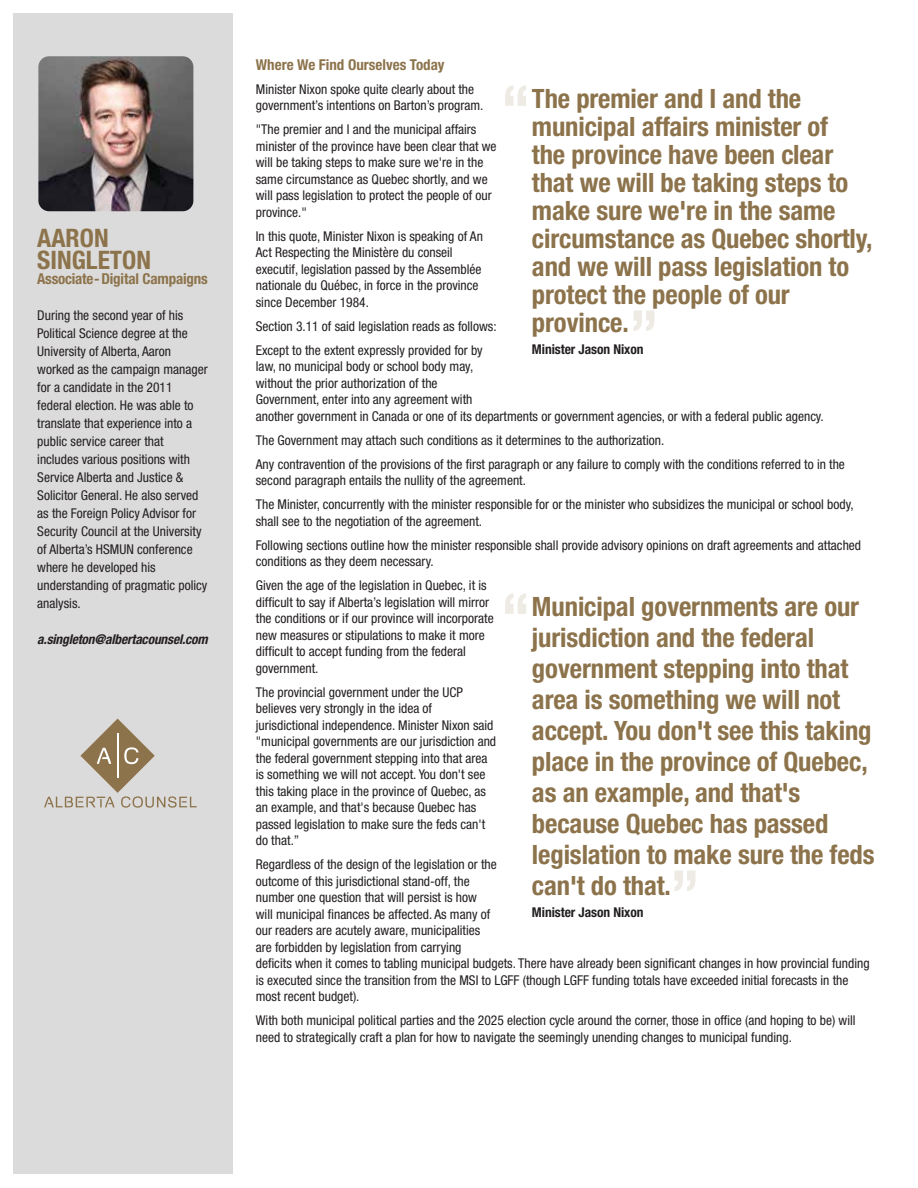
<style>
.page{position:relative;width:918px;height:1188px;background:#fff}
.page>*{position:absolute;margin:0;border:0;box-sizing:border-box;transform-origin:0 0}
.t1{font:700 condensed 64.05px "Helvetica Neue LT Std";color:#eeeae4}
.t2{font:700 condensed 26.7px/31px "Helvetica Neue LT Std";letter-spacing:-.005em;color:#8c734b}
.t3{font:700 condensed 25.5px/22.5px "Helvetica Neue LT Std";color:#8c734b}
.t4{font:700 condensed 15px "Helvetica Neue LT Std";letter-spacing:-.01em;color:#8c734b}
.t5{font:condensed 13.5px/16.5px "Helvetica Neue LT Std";color:#231f20}
.t6{font:700 condensed 13.5px "Helvetica Neue LT Std";letter-spacing:-.005em;color:#231f20}
.t7{font:italic 700 condensed 13.5px "Helvetica Neue LT Std";letter-spacing:-.015em;color:#231f20}
</style>
<div class="page">
<div style="left:14px;top:14px;width:219px;height:1160px;background:#dcdbdb"></div>
<svg style="left:44px;top:719px;width:153px;height:89px"></svg>
<img style="left:38px;top:56px;width:155px;height:155px">
<h3 class="t3" style="left:37px;top:226px;width:115px">AARON<br>SINGLETON</h3>
<p class="t4" style="left:37px;top:270px;width:172px">Associate - Digital Campaigns</p>
<p class="t5" style="left:37px;top:306px;width:172px;line-height:18px">During the second year of his<br>Political Science degree at the<br>University of Alberta, Aaron worked as the campaign manager for a candidate in the 2011 federal election. He was able to translate that experience into a public service career that includes various positions with<br>Service Alberta and Justice &amp;<br>Solicitor General. He also served as the Foreign Policy Advisor for<br>Security Council at the University of Alberta’s HSMUN conference where he developed his understanding of pragmatic policy analysis.</p>
<p class="t7" style="left:37px;top:631px;width:172px">a.singleton@albertacounsel.com</p>
<p class="t4" style="left:256px;top:55px;width:190px">Where We Find Ourselves Today</p>
<p class="t5" style="left:256px;top:81px;width:229px">Minister Nixon spoke quite clearly about the government’s intentions on Barton’s program.</p>
<p class="t5" style="left:256px;top:121px;width:242px">"The premier and I and the municipal affairs minister of the province have been clear that we will be taking steps to make sure we're in the same circumstance as Quebec shortly, and we will pass legislation to protect the people of our province."</p>
<p class="t5" style="left:256px;top:228px;width:229px">In this quote, Minister Nixon is speaking of An Act Respecting the Ministère du conseil executif, legislation passed by the Assemblée nationale du Québec, in force in the province since December 1984.</p>
<p class="t5" style="left:256px;top:314px;width:242px;line-height:24px">Section 3.11 of said legislation reads as follows:<br>Except to the extent expressly provided for by</p>
<p class="t5" style="left:256px;top:358px;width:570px">law, no municipal body or school body may,<br>without the prior authorization of the<br>Government, enter into any agreement with<br>another government in Canada or one of its departments or government agencies, or with a federal public agency.</p>
<p class="t5" style="left:256px;top:428px;width:591px;line-height:24px">The Government may attach such conditions as it determines to the authorization.<br>Any contravention of the provisions of the first paragraph or any failure to comply with the conditions referred to in the</p>
<p class="t5" style="left:256px;top:468px;width:599px;line-height:24px">second paragraph entails the nullity of the agreement.<br>The Minister, concurrently with the minister responsible for or the minister who subsidizes the municipal or school body,</p>
<p class="t5" style="left:256px;top:509px;width:607px;line-height:24px">shall see to the negotiation of the agreement.<br>Following sections outline how the minister responsible shall provide advisory opinions on draft agreements and attached</p>
<p class="t5" style="left:256px;top:549px;width:232px;line-height:24px">conditions as they deem necessary.<br>Given the age of the legislation in Quebec, it is</p>
<p class="t5" style="left:256px;top:594px;width:239px">difficult to say if Alberta’s legislation will mirror the conditions or if our province will incorporate new measures or stipulations to make it more difficult to accept funding from the federal government.</p>
<p class="t5" style="left:256px;top:684px;width:242px">The provincial government under the UCP believes very strongly in the idea of jurisdictional independence. Minister Nixon said "municipal governments are our jurisdiction and the federal government stepping into that area is something we will not accept. You don't see this taking place in the province of Quebec, as an example, and that's because Quebec has passed legislation to make sure the feds can't do that.”</p>
<p class="t5" style="left:256px;top:856px;width:615px">Regardless of the design of the legislation or the<br>outcome of this jurisdictional stand-off, the<br>number one question that will persist is how<br>will municipal finances be affected. As many of<br>our readers are acutely aware, municipalities<br>are forbidden by legislation from carrying<br>deficits when it comes to tabling municipal budgets. There have already been significant changes in how provincial funding is executed since the transition from the MSI to LGFF (though LGFF funding totals have exceeded initial forecasts in the most recent budget).</p>
<p class="t5" style="left:256px;top:1012px;width:601px">With both municipal political parties and the 2025 election cycle around the corner, those in office (and hoping to be) will need to strategically craft a plan for how to navigate the seemingly unending changes to municipal funding.</p>
<h1 class="t1" style="left:501px;top:69px;width:31px">“</h1>
<p class="t2" style="left:532px;top:84px;width:342px;line-height:28px">The premier and I and the municipal affairs minister of<br>the province have been clear that we will be taking steps to make sure we're in the same circumstance as Quebec shortly, and we will pass legislation to protect the people of our province.</p>
<p class="t6" style="left:532px;top:341px;width:113px">Minister Jason Nixon</p>
<h1 class="t1" style="left:629px;top:295px;width:31px">”</h1>
<h1 class="t1" style="left:501px;top:577px;width:31px">“</h1>
<p class="t2" style="left:532px;top:590px;width:344px">Municipal governments are our jurisdiction and the federal government stepping into that area is something we will not accept. You don't see this taking place in the province of Quebec, as an example, and that's because Quebec has passed legislation to make sure the feds can't do that.</p>
<p class="t6" style="left:532px;top:904px;width:113px">Minister Jason Nixon</p>
<h1 class="t1" style="left:670px;top:855px;width:31px">”</h1>
</div>
